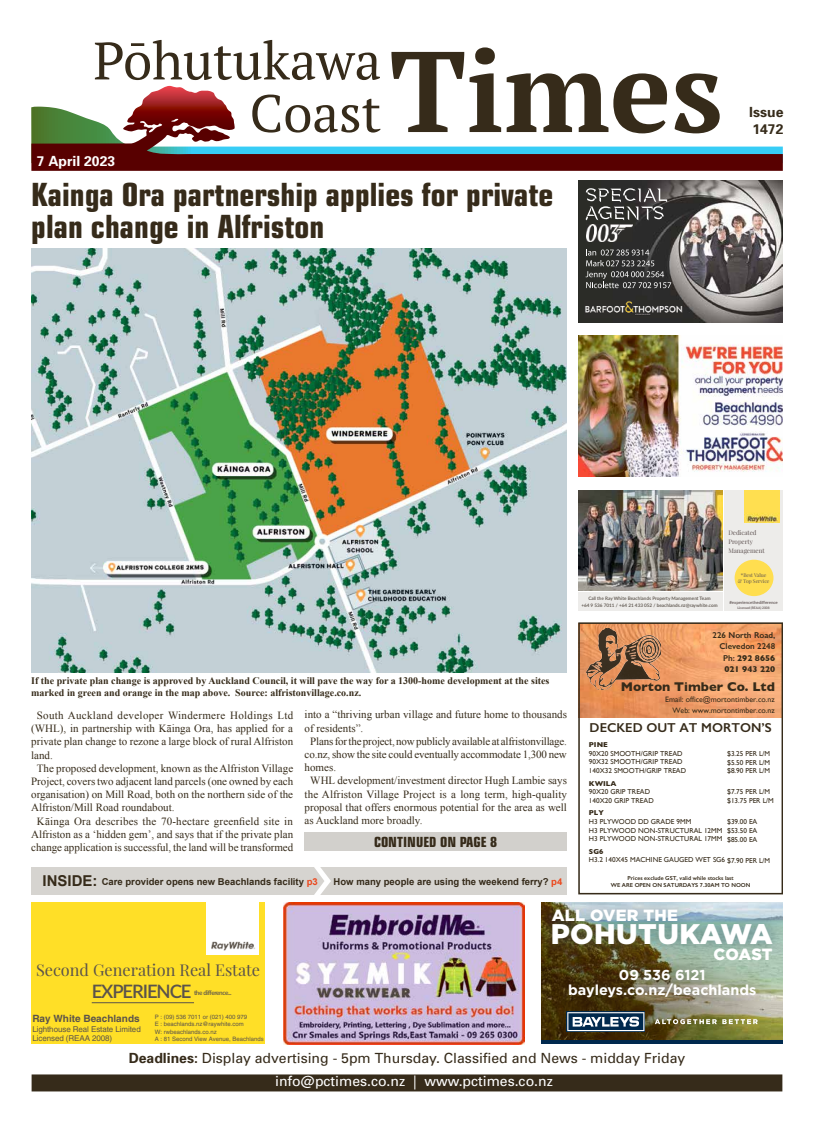
<style>
.page{position:relative;width:814px;height:1134px;background:#fff}
.page>*{position:absolute;margin:0;border:0;box-sizing:border-box;transform-origin:0 0}
.t1{font:52.5px/52.5px "PT Serif";color:#362b1a}
.t2{font:700 condensed 32px/32px "Eurostile";color:#362b1a}
.t3{font:900 28.4px "Gotham";letter-spacing:.015em;color:#fff}
.t4{font:600 18.5px "Lato";letter-spacing:-.06em;color:#5b534b}
.t5{font:16.3px "Playfair Display";color:#5b534b}
.t6{font:900 16.2px "Gotham";letter-spacing:.015em;color:#fff}
.t7{font:700 14.4px/15.2px "Gotham";color:#fff;text-align:center}
.t8{font:14px/23px "Univers";color:#362b1a}
.t9{font:700 condensed 14px "Eurostile";color:#362b1a}
.t10{font:700 14px "Univers";color:#fff}
.t11{font:700 14px/16.8px "Univers";color:#362b1a}
.t12{font:600 13px "Gill Sans";color:#362b1a}
.t13{font:700 12.9px "Gill Sans";color:#362b1a}
.t14{font:11px "Times New Roman";color:#362b1a}
.t15{font:11px "Times New Roman";letter-spacing:-.02em;color:#362b1a}
.t16{font:11px "Times New Roman";letter-spacing:.02em;color:#362b1a}
.t17{font:11px "Times New Roman";letter-spacing:.03em;color:#362b1a}
.t18{font:700 10px/12px "Times New Roman";color:#362b1a}
.t19{font:700 10px "Helvetica";color:#5b534b}
.t20{font:700 9.5px "Arial";color:#362b1a}
.t21{font:600 8.6px/10.3px "Gill Sans";color:#362b1a;text-align:right}
.t22{font:700 8.6px/10.3px "Gill Sans";color:#362b1a}
.t23{font:8px/9.6px "Helvetica";letter-spacing:-.01em;color:#5b534b}
.t24{font:7.8px/10.8px "Gill Sans";color:#362b1a;text-align:right}
.t25{font:7.2px/8.6px "Gill Sans";color:#362b1a}
.t26{font:700 7.2px "Gill Sans";color:#362b1a}
.t27{font:6.3px/9.1px "Playfair Display";letter-spacing:-.01em;color:#5e5251}
.t28{font:600 6.3px "Lato";letter-spacing:-.06em;color:#5b534b}
.t29{font:6px/7.2px "Helvetica";color:#5b534b}
.t30{font:600 5.8px/6.9px "Gill Sans";color:#362b1a;text-align:center}
.t31{font:5.1px/6.8px "Playfair Display";letter-spacing:-.01em;color:#5e5251;text-align:center}
.t32{font:600 4.7px/7.7px "Lato";color:#564e46;text-align:center}
.t33{font:600 4.3px "Lato";color:#5e5251}
.t34{font:600 3.3px "Lato";color:#5e5251}
.s1{font-weight:700;font-size:114.4px}
.s2{font-size:15px}
.s3{color:#eb471c}
.s4{font-weight:600}
.s5{font-weight:700}
.s6{color:#fff}
</style>
<div class="page">
<svg style="left:31px;top:87px;width:751px;height:84px"></svg>
<div style="left:32px;top:1074px;width:750px;height:17px;background:#362b1a"></div>
<div style="left:304px;top:832px;width:262px;height:19px;background:#d2d0cc"></div>
<div style="left:31px;top:867px;width:536px;height:27px;background:#d6d4d0"></div>
<svg style="left:312px;top:867px;width:19px;height:28px"></svg>
<img style="left:578px;top:335px;width:204px;height:142px">
<img style="left:578px;top:490px;width:144px;height:100px">
<div style="left:724px;top:490px;width:58px;height:121px;background:#edecea"></div>
<img style="left:744px;top:490px;width:35px;height:33px">
<div style="left:734px;top:560px;width:39px;height:36px;background:#ffde4f;border-radius:50%"></div>
<div style="left:578px;top:592px;width:144px;height:19px;background:#edecea"></div>
<div style="left:31px;top:902px;width:234px;height:142px;background:#ffdf27"></div>
<img style="left:206px;top:902px;width:52px;height:53px">
<hr style="left:92px;top:1002px;width:102px;height:1px;background:#5b534b">
<svg style="left:541px;top:961px;width:241px;height:80px;background:#595421"></svg>
<div style="left:541px;top:902px;width:241px;height:59px;background:#2e5a6f;opacity:.62"></div>
<hr style="left:541px;top:1041px;width:241px;height:3px;background:#00294e">
<svg style="left:566px;top:1022px;width:79px;height:10px"></svg>
<svg style="left:567px;top:1022px;width:77px;height:9px"></svg>
<svg style="left:654px;top:1022px;width:62px;height:2px"></svg>
<svg style="left:722px;top:1022px;width:35px;height:2px"></svg>
<div style="left:543px;top:943px;width:238px;height:79px;background:#362b1a;opacity:.8"></div>
<img style="left:581px;top:625px;width:198px;height:93px">
<div style="left:578px;top:622px;width:204px;height:272px;border:2px solid #362b1a"></div>
<img style="left:586px;top:628px;width:74px;height:61px">
<img style="left:578px;top:181px;width:204px;height:142px">
<svg style="left:585px;top:188px;width:82px;height:32px;background:#5b5a59"></svg>
<svg style="left:585px;top:249px;width:86px;height:39px;background:#4c4c4b"></svg>
<img style="left:585px;top:301px;width:97px;height:17px">
<img style="left:586px;top:225px;width:46px;height:16px">
<img style="left:283px;top:902px;width:241px;height:142px">
<img style="left:31px;top:248px;width:536px;height:425px">
<h1 class="t1" style="left:249px;top:34px;width:475px;text-indent:-156px">Pōhutukawa<br>Coast <span class="s1">Times</span></h1>
<p class="t10" style="left:37px;top:152px;width:80px">7 April 2023</p>
<h2 class="t2" style="left:31px;top:178px;width:523px">Kainga Ora partnership applies for private plan change in Alfriston</h2>
<p class="t11" style="left:749px;top:104px;width:36px">Issue<br>1472</p>
<p class="t32" style="left:581px;top:594px;width:138px">Call the Ray White Beachlands Property Management Team<br>+64 9 536 7011 / +64 21 433 052 / beachlands.nz@raywhite.com</p>
<p class="t27" style="left:728px;top:528px;width:38px">Dedicated<br>Property<br>Management</p>
<p class="t31" style="left:737px;top:571px;width:33px">*Best Value<br>&amp; Top Service</p>
<p class="t33" style="left:729px;top:599px;width:50px">#experiencethedifference</p>
<p class="t34" style="left:737px;top:605px;width:34px">Licensed (REAA) 2008</p>
<p class="t18" style="left:31px;top:675px;width:519px">If the private plan change is approved by Auckland Council, it will pave the way for a 1300-home development at the sites marked in green and orange in the map above. Source: alfristonvillage.co.nz.</p>
<p class="t17" style="left:37px;top:708px;width:258px">South Auckland developer Windermere Holdings Ltd</p>
<p class="t14" style="left:31px;top:721px;width:263px">(WHL), in partnership with Kāinga Ora, has applied for a</p>
<p class="t14" style="left:31px;top:734px;width:263px">private plan change to rezone a large block of rural Alfriston</p>
<p class="t14" style="left:31px;top:747px;width:23px">land.</p>
<p class="t14" style="left:37px;top:761px;width:258px">The proposed development, known as the Alfriston Village</p>
<p class="t14" style="left:31px;top:774px;width:263px">Project, covers two adjacent land parcels (one owned by each</p>
<p class="t14" style="left:31px;top:787px;width:263px">organisation) on Mill Road, both on the northern side of the</p>
<p class="t14" style="left:31px;top:800px;width:145px">Alfriston/Mill Road roundabout.</p>
<p class="t16" style="left:37px;top:813px;width:258px">Kāinga Ora describes the 70-hectare greenfield site in</p>
<p class="t14" style="left:31px;top:827px;width:263px">Alfriston as a ‘hidden gem’, and says that if the private plan</p>
<p class="t14" style="left:31px;top:840px;width:263px">change application is successful, the land will be transformed</p>
<p class="t14" style="left:304px;top:707px;width:264px">into a “thriving urban village and future home to thousands</p>
<p class="t14" style="left:304px;top:720px;width:60px">of residents”.</p>
<p class="t15" style="left:310px;top:734px;width:258px">Plans for the project, now publicly available at alfristonvillage.</p>
<p class="t14" style="left:304px;top:747px;width:264px">co.nz, show the site could eventually accommodate 1,300 new</p>
<p class="t14" style="left:304px;top:760px;width:33px">homes.</p>
<p class="t14" style="left:310px;top:773px;width:258px">WHL development/investment director Hugh Lambie says</p>
<p class="t14" style="left:304px;top:786px;width:264px">the Alfriston Village Project is a long term, high-quality</p>
<p class="t14" style="left:304px;top:800px;width:264px">proposal that offers enormous potential for the area as well</p>
<p class="t14" style="left:304px;top:813px;width:119px">as Auckland more broadly.</p>
<p class="t9" style="left:374px;top:833px;width:125px">CONTINUED ON PAGE 8</p>
<p class="t20" style="left:43px;top:875px;width:277px"><span class="s2">INSIDE:</span> Care provider opens new Beachlands facility <span class="s3">p3</span></p>
<p class="t20" style="left:333px;top:875px;width:230px">How many people are using the weekend ferry? <span class="s3">p4</span></p>
<p class="t21" style="left:712px;top:630px;width:64px">226 North Road,<br>Clevedon 2248</p>
<p class="t22" style="left:723px;top:653px;width:54px"><span class="s4">Ph:</span> 292 8656<br>021 943 220</p>
<p class="t24" style="left:665px;top:694px;width:111px">Email: office@mortontimber.co.nz<br>Web: www.mortontimber.co.nz</p>
<p class="t13" style="left:621px;top:677px;width:155px">Morton Timber Co. Ltd</p>
<p class="t12" style="left:589px;top:720px;width:183px">DECKED OUT AT MORTON’S</p>
<p class="t26" style="left:589px;top:739px;width:20px">PINE</p>
<p class="t25" style="left:589px;top:749px;width:99px">90X20 SMOOTH/GRIP TREAD<br>90X32 SMOOTH/GRIP TREAD<br>140X32 SMOOTH/GRIP TREAD</p>
<p class="t26" style="left:589px;top:777px;width:29px">KWILA</p>
<p class="t25" style="left:589px;top:787px;width:66px">90X20 GRIP TREAD<br>140X20 GRIP TREAD</p>
<p class="t26" style="left:589px;top:807px;width:17px">PLY</p>
<p class="t25" style="left:589px;top:817px;width:135px">H3 PLYWOOD DD GRADE 9MM<br>H3 PLYWOOD NON-STRUCTURAL 12MM<br>H3 PLYWOOD NON-STRUCTURAL 17MM</p>
<p class="t26" style="left:589px;top:846px;width:16px">SG6</p>
<p class="t25" style="left:589px;top:855px;width:183px">H3.2 140X45 MACHINE GAUGED WET SG6 $7.90 PER L/M</p>
<p class="t25" style="left:727px;top:749px;width:45px;text-align:justify">$3.25 PER L/M $5.50 PER L/M $8.90 PER L/M</p>
<p class="t25" style="left:727px;top:788px;width:48px">$7.75 PER L/M $13.75 PER L/M</p>
<p class="t25" style="left:727px;top:817px;width:32px;text-align:justify">$39.00 EA $53.50 EA $85.00 EA</p>
<p class="t30" style="left:610px;top:874px;width:141px">Prices exclude GST, valid while stocks last<br>WE ARE OPEN ON SATURDAYS 7.30AM TO NOON</p>
<h3 class="t5" style="left:36px;top:961px;width:226px">Second Generation Real Estate</h3>
<h3 class="t4" style="left:92px;top:978px;width:101px">EXPERIENCE</h3>
<p class="t28" style="left:194px;top:988px;width:39px">the difference...</p>
<p class="t19" style="left:32px;top:1013px;width:109px">Ray White Beachlands</p>
<p class="t23" style="left:32px;top:1024px;width:110px">Lighthouse Real Estate Limited<br>Licensed (REAA 2008)</p>
<p class="t29" style="left:155px;top:1013px;width:111px">P : (09) 536 7011 or (021) 400 979<br>E : beachlands.nz@raywhite.com<br>W: rwbeachlands.co.nz<br>A : 81 Second View Avenue, Beachlands</p>
<h3 class="t6" style="left:551px;top:905px;width:128px">ALL OVER THE</h3>
<h3 class="t3" style="left:550px;top:918px;width:223px">POHUTUKAWA</h3>
<h3 class="t7" style="left:568px;top:967px;width:190px">09 536 6121 bayleys.co.nz/beachlands</h3>
<h3 class="t6" style="left:713px;top:945px;width:60px">COAST</h3>
<p class="t8" style="left:275px;top:1046px;width:411px;text-indent:-146px"><span class="s5">Deadlines:</span> Display advertising - 5pm Thursday. Classified and News - midday Friday <span class="s6">info@pctimes.co.nz | www.pctimes.co.nz</span></p>
</div>
